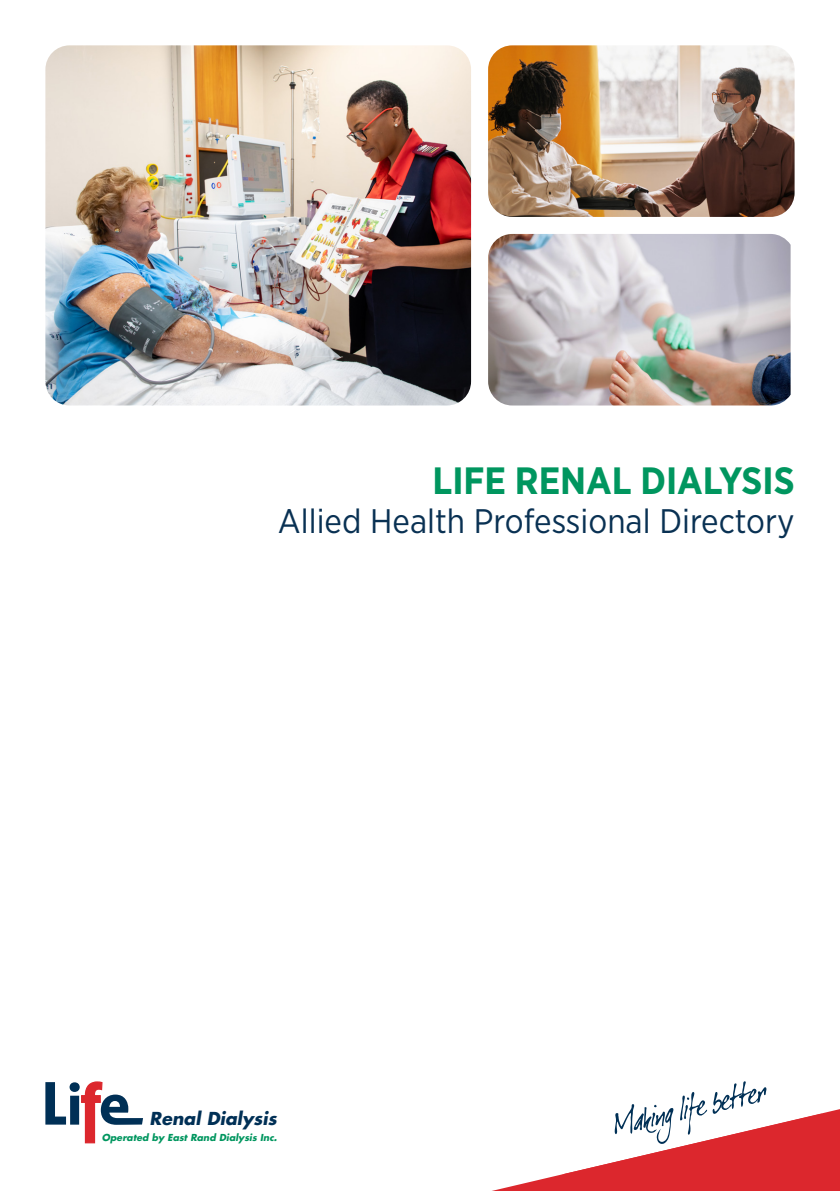
<style>
.page{position:relative;width:840px;height:1191px;background:#fff}
.page>*{position:absolute;margin:0;border:0;box-sizing:border-box;transform-origin:0 0}
.t1{font:700 38px "Gotham Narrow";color:#00965f}
.t2{font:34px "Gotham Narrow";color:#093153}
.t3{font:italic 700 17.4px "Futura Std";color:#003056}
.t4{font:italic 700 9.4px "Futura Std";color:#00965f}
</style>
<div class="page">
<svg style="left:45px;top:1081px;width:98px;height:63px"></svg>
<svg style="left:492px;top:1081px;width:347px;height:110px"></svg>
<img style="left:45px;top:45px;width:426px;height:360px">
<img style="left:488px;top:45px;width:306px;height:172px">
<img style="left:488px;top:234px;width:302px;height:171px">
<p class="t1" style="left:432px;top:456px;width:363px">LIFE RENAL DIALYSIS</p>
<p class="t2" style="left:278px;top:500px;width:518px">Allied Health Professional Directory</p>
<p class="t3" style="left:149px;top:1107px;width:128px">Renal Dialysis</p>
<p class="t4" style="left:102px;top:1131px;width:176px">Operated by East Rand Dialysis Inc.</p>
</div>
